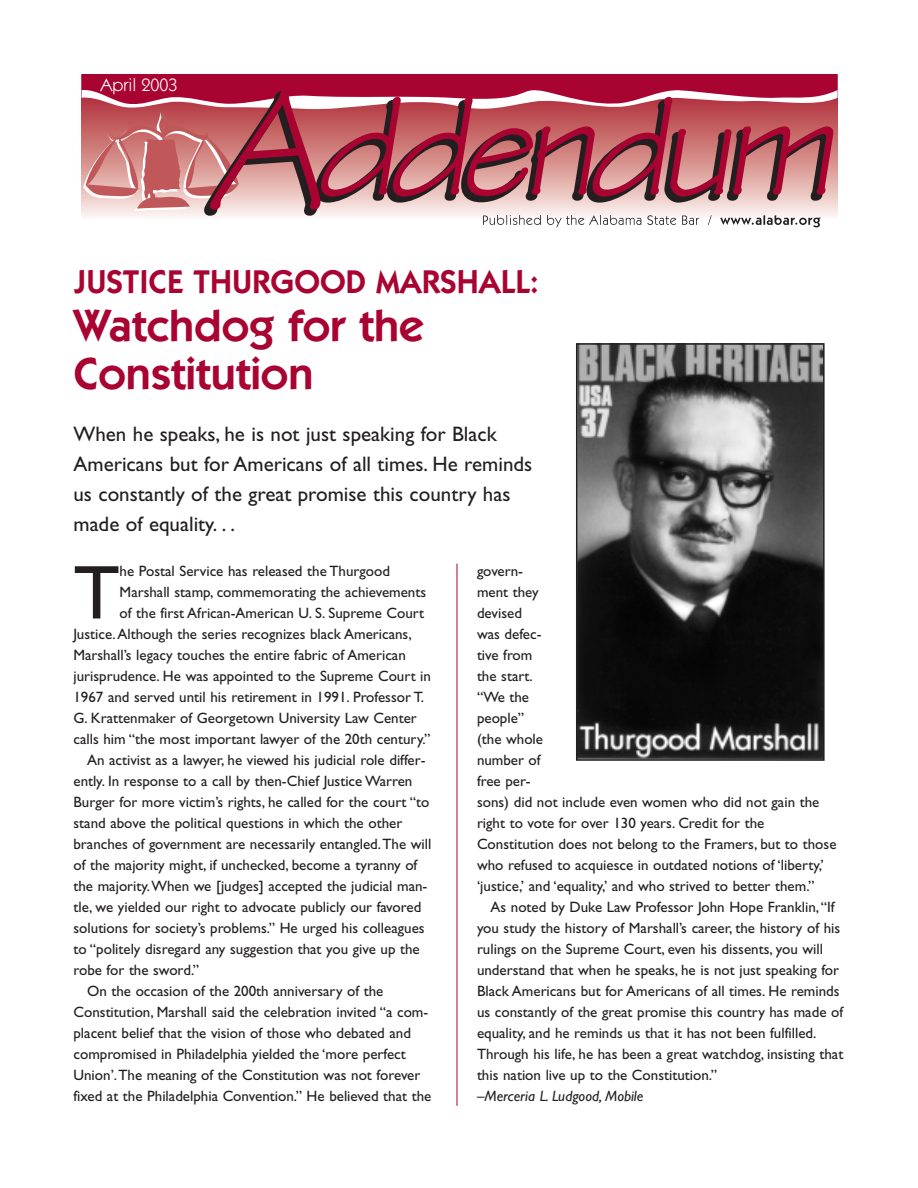
<style>
.page{position:relative;width:918px;height:1188px;background:#fff}
.page>*{position:absolute;margin:0;border:0;box-sizing:border-box;transform-origin:0 0}
.t1{font:76.5px "Gill Sans";color:#231f20}
.t2{font:600 45px/48px "Itc Kabel";color:#a90332}
.t3{font:600 33px "Itc Kabel";color:#a90332}
.t4{font:21px/30px "Gill Sans";color:#231f20}
.t5{font:18px "Itc Kabel";color:#fff}
.t6{font:15px/21px "Gill Sans";color:#231f20}
.t7{font:italic 15px "Gill Sans";color:#231f20}
</style>
<div class="page">
<svg style="left:82px;top:74px;width:756px;height:153px;background:#c06d79"></svg>
<img style="left:579px;top:346px;width:243px;height:412px">
<div style="left:576px;top:343px;width:249px;height:418px;border:2px solid #231f20"></div>
<hr style="left:457px;top:564px;width:1px;height:542px;background:#a90332">
<p class="t5" style="left:100px;top:78px;width:78px">April 2003</p>
<h3 class="t3" style="left:74px;top:270px;width:467px">JUSTICE THURGOOD MARSHALL:</h3>
<h2 class="t2" style="left:74px;top:305px;width:352px">Watchdog for the<br>Constitution</h2>
<h3 class="t4" style="left:74px;top:421px;width:460px">When he speaks, he is not just speaking for Black Americans but for Americans of all times. He reminds us constantly of the great promise this country has made of equality. . .</h3>
<h1 class="t1" style="left:74px;top:566px;width:48px">T</h1>
<p class="t6" style="left:120px;top:563px;width:272px">he Postal Service has released the Thurgood</p>
<p class="t6" style="left:477px;top:563px;width:361px">govern-<br>ment they<br>devised<br>was defec-<br>tive from<br>the start.<br>“We the<br>people”<br>(the whole<br>number of<br>free per-<br>sons) did not include even women who did not gain the right to vote for over 130 years. Credit for the<br>Constitution does not belong to the Framers, but to those who refused to acquiesce in outdated notions of ‘liberty,’ ‘justice,’ and ‘equality,’ and who strived to better them.”</p>
<p class="t6" style="left:477px;top:899px;width:368px;text-indent:14px">As noted by Duke Law Professor John Hope Franklin,“If you study the history of Marshall’s career, the history of his rulings on the Supreme Court, even his dissents, you will understand that when he speaks, he is not just speaking for Black Americans but for Americans of all times. He reminds us constantly of the great promise this country has made of equality, and he reminds us that it has not been fulfilled.<br>Through his life, he has been a great watchdog, insisting that this nation live up to the Constitution.”</p>
<p class="t7" style="left:477px;top:1091px;width:168px">–Merceria L. Ludgood, Mobile</p>
<p class="t6" style="left:120px;top:584px;width:308px">Marshall stamp, commemorating the achievements</p>
<p class="t6" style="left:120px;top:605px;width:306px">of the first African-American U. S. Supreme Court</p>
<p class="t6" style="left:74px;top:626px;width:340px">Justice.Although the series recognizes black Americans,</p>
<p class="t6" style="left:74px;top:647px;width:334px">Marshall’s legacy touches the entire fabric of American</p>
<p class="t6" style="left:74px;top:668px;width:359px">jurisprudence. He was appointed to the Supreme Court in</p>
<p class="t6" style="left:74px;top:689px;width:352px">1967 and served until his retirement in 1991. Professor T.</p>
<p class="t6" style="left:74px;top:710px;width:345px">G. Krattenmaker of Georgetown University Law Center</p>
<p class="t6" style="left:74px;top:731px;width:359px">calls him “the most important lawyer of the 20th century.”</p>
<p class="t6" style="left:87px;top:752px;width:340px">An activist as a lawyer, he viewed his judicial role differ-</p>
<p class="t6" style="left:73px;top:773px;width:340px">ently. In response to a call by then-Chief Justice Warren</p>
<p class="t6" style="left:73px;top:794px;width:357px">Burger for more victim’s rights, he called for the court “to</p>
<p class="t6" style="left:73px;top:815px;width:330px">stand above the political questions in which the other</p>
<p class="t6" style="left:73px;top:836px;width:359px">branches of government are necessarily entangled.The will</p>
<p class="t6" style="left:73px;top:857px;width:345px">of the majority might, if unchecked, become a tyranny of</p>
<p class="t6" style="left:73px;top:878px;width:355px">the majority.When we [judges] accepted the judicial man-</p>
<p class="t6" style="left:73px;top:899px;width:349px">tle, we yielded our right to advocate publicly our favored</p>
<p class="t6" style="left:73px;top:920px;width:353px">solutions for society’s problems.” He urged his colleagues</p>
<p class="t6" style="left:73px;top:941px;width:348px">to “politely disregard any suggestion that you give up the</p>
<p class="t6" style="left:73px;top:962px;width:127px">robe for the sword.”</p>
<p class="t6" style="left:87px;top:983px;width:298px">On the occasion of the 200th anniversary of the</p>
<p class="t6" style="left:73px;top:1004px;width:356px">Constitution, Marshall said the celebration invited “a com-</p>
<p class="t6" style="left:73px;top:1025px;width:339px">placent belief that the vision of those who debated and</p>
<p class="t6" style="left:73px;top:1046px;width:334px">compromised in Philadelphia yielded the ‘more perfect</p>
<p class="t6" style="left:73px;top:1067px;width:348px">Union’.The meaning of the Constitution was not forever</p>
<p class="t6" style="left:73px;top:1088px;width:359px">fixed at the Philadelphia Convention.” He believed that the</p>
</div>
